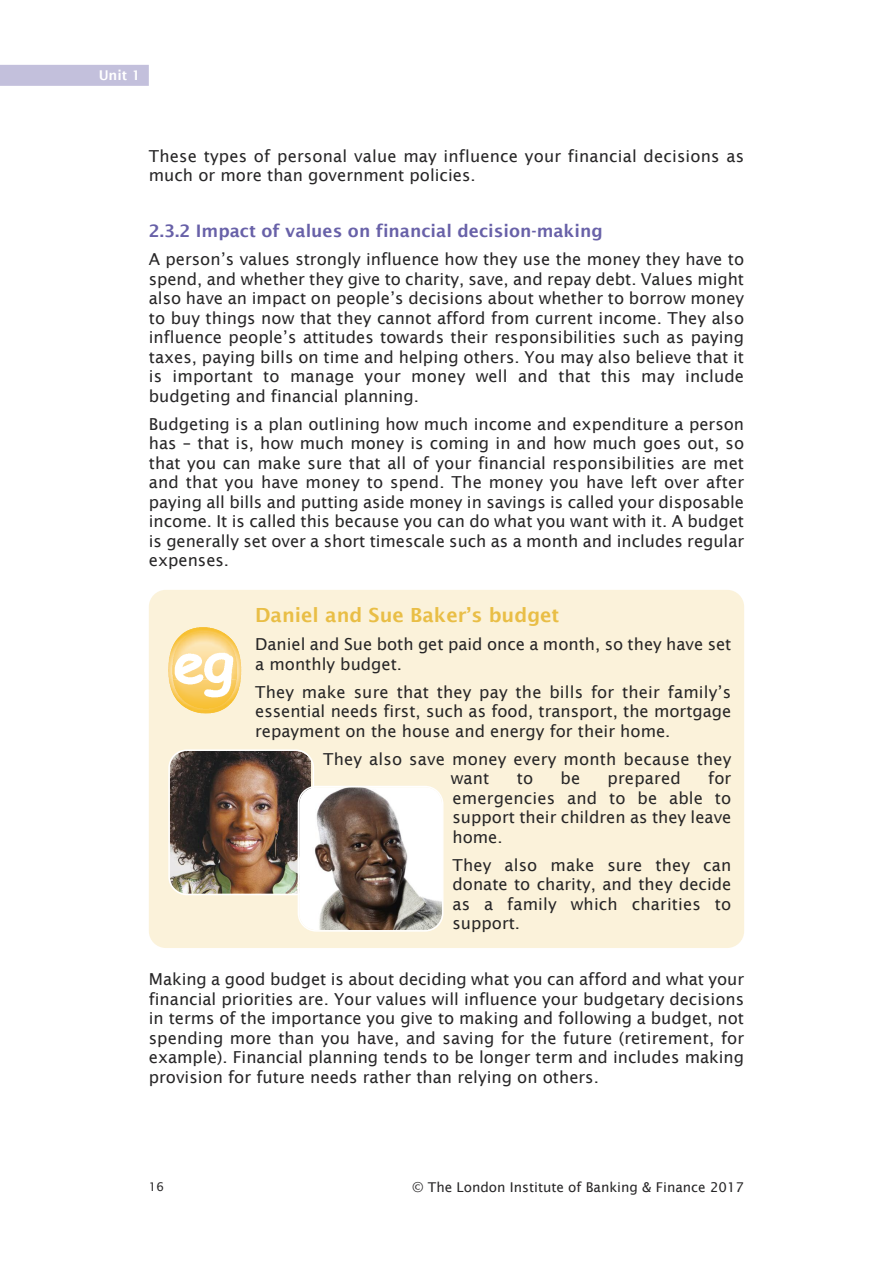
<style>
.page{position:relative;width:893px;height:1263px;background:#fff}
.page>*{position:absolute;margin:0;border:0;box-sizing:border-box;transform-origin:0 0}
.t1{font:600 19.5px "Lucida Sans";color:#e9be46}
.t2{font:600 17.25px "Lucida Sans";color:#6861a8}
.t3{font:16.5px/19.5px "Lucida Sans";color:#272627;text-align:justify}
.t4{font:13.5px "Lucida Sans";color:#272627}
.t5{font:600 13.5px "Lucida Sans";color:#fff}
.t6{font:12px "Lucida Sans";color:#272627}
</style>
<div class="page">
<div style="left:149px;top:590px;width:595px;height:358px;background:#fbf2da;border-radius:17px"></div>
<div style="left:0;top:65px;width:149px;height:21px;background:#c3c0dc"></div>
<img style="left:168px;top:627px;width:73px;height:87px">
<svg style="left:175px;top:679px;width:58px;height:10px"></svg>
<img style="left:168px;top:648px;width:73px;height:31px">
<img style="left:175px;top:689px;width:59px;height:8px">
<img style="left:175px;top:697px;width:60px;height:16px">
<img style="left:168px;top:749px;width:275px;height:183px">
<p class="t5" style="left:99px;top:67px;width:43px">Unit 1</p>
<p class="t3" style="left:149px;top:146px;width:597px">These types of personal value may influence your financial decisions as much or more than government policies.</p>
<p class="t2" style="left:149px;top:220px;width:455px">2.3.2 Impact of values on financial decision-making</p>
<p class="t3" style="left:149px;top:249px;width:597px">A person’s values strongly influence how they use the money they have to spend, and whether they give to charity, save, and repay debt. Values might also have an impact on people’s decisions about whether to borrow money to buy things now that they cannot afford from current income. They also influence people’s attitudes towards their responsibilities such as paying taxes, paying bills on time and helping others. You may also believe that it is important to manage your money well and that this may include budgeting and financial planning.</p>
<p class="t3" style="left:149px;top:414px;width:597px">Budgeting is a plan outlining how much income and expenditure a person has – that is, how much money is coming in and how much goes out, so that you can make sure that all of your financial responsibilities are met and that you have money to spend. The money you have left over after paying all bills and putting aside money in savings is called your disposable income. It is called this because you can do what you want with it. A budget is generally set over a short timescale such as a month and includes regular expenses.</p>
<p class="t1" style="left:255px;top:603px;width:306px">Daniel and Sue Baker’s budget</p>
<p class="t3" style="left:255px;top:634px;width:478px">Daniel and Sue both get paid once a month, so they have set a monthly budget.</p>
<p class="t3" style="left:255px;top:682px;width:478px">They make sure that they pay the bills for their family’s essential needs first, such as food, transport, the mortgage repayment on the house and energy for their home.</p>
<p class="t3" style="left:451px;top:749px;width:282px;text-indent:-127px">They also save money every month because they want</p>
<p class="t3" style="left:452px;top:768px;width:280px;text-indent:256px">for emergencies and to be able to support their children as they leave home.</p>
<p class="t3" style="left:452px;top:855px;width:280px">They also make sure they can donate to charity, and they decide as a family which charities to support.</p>
<p class="t3" style="left:149px;top:969px;width:597px">Making a good budget is about deciding what you can afford and what your financial priorities are. Your values will influence your budgetary decisions in terms of the importance you give to making and following a budget, not spending more than you have, and saving for the future (retirement, for example). Financial planning tends to be longer term and includes making provision for future needs rather than relying on others.</p>
<p class="t3" style="left:517px;top:768px;width:18px">to</p>
<p class="t3" style="left:560px;top:768px;width:21px">be</p>
<p class="t3" style="left:607px;top:768px;width:75px">prepared</p>
<p class="t6" style="left:149px;top:1179px;width:17px">16</p>
<p class="t4" style="left:412px;top:1179px;width:334px">© The London Institute of Banking &amp; Finance 2017</p>
</div>
